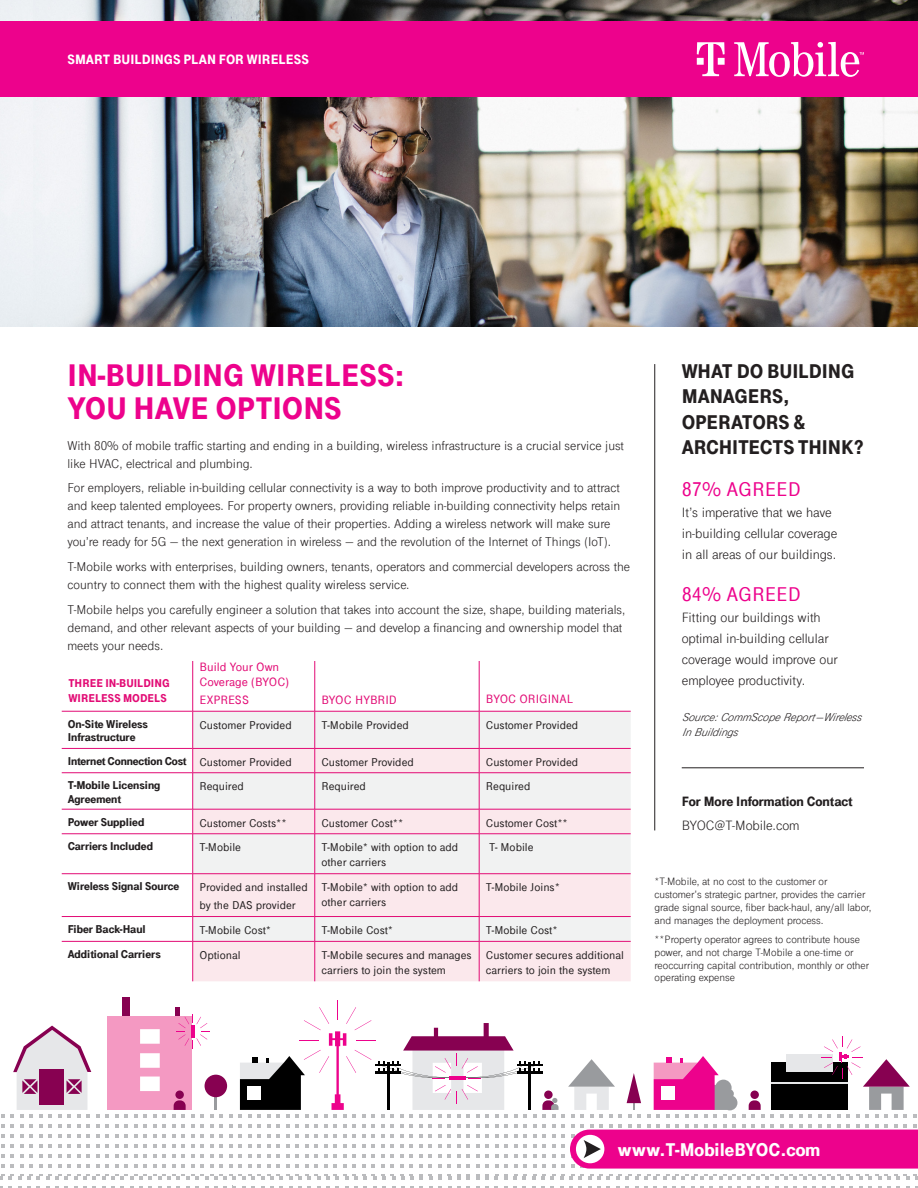
<style>
.page{position:relative;width:918px;height:1188px;background:#fff}
.page>*{position:absolute;margin:0;border:0;box-sizing:border-box;transform-origin:0 0}
.t1{font:900 33px/33px "Tele Grotesk Next";color:#ed028c}
.t2{font:900 21px/25.5px "Tele Grotesk Next";letter-spacing:-.005em;color:#231f20}
.t3{font:500 21px "Tele Grotesk Next";color:#ed028c}
.t4{font:900 19.5px "Tele Grotesk Next";color:#fff}
.t5{font:14.25px/21px "Tele Grotesk Next";color:#231f20}
.t6{font:900 14.25px "Tele Grotesk Next";color:#fff}
.t7{font:900 14.25px "Tele Grotesk Next";color:#231f20}
.t8{font:13.5px/18px "Tele Grotesk Next";color:#231f20}
.t9{font:500 12.75px/15px "Tele Grotesk Next";color:#e20b75}
.t10{font:500 12px/15px "Tele Grotesk Next";color:#231f20}
.t11{font:900 12px/13.5px "Tele Grotesk Next";color:#231f20}
.t12{font:italic 12px/15px "Tele Grotesk Next";color:#231f20}
.t13{font:900 12px/15px "Tele Grotesk Next";color:#e20b75}
.t14{font:11.25px/12.8px "Tele Grotesk Next";color:#231f20}
</style>
<div class="page">
<svg style="left:0;top:1110px;width:918px;height:67px"></svg>
<svg style="left:0;top:1177px;width:918px;height:11px"></svg>
<svg style="left:215px;top:1097px;width:2px;height:13px"></svg>
<div style="left:205px;top:1075px;width:22px;height:22px;background:#870151;border-radius:50%"></div>
<svg style="left:13px;top:1026px;width:78px;height:84px"></svg>
<svg style="left:568px;top:1059px;width:47px;height:51px"></svg>
<svg style="left:627px;top:1073px;width:14px;height:37px"></svg>
<div style="left:771px;top:1063px;width:77px;height:19px;background:#000"></div>
<div style="left:771px;top:1083px;width:77px;height:27px;background:#000"></div>
<div style="left:787px;top:1055px;width:46px;height:17px;background:#e6e7e9"></div>
<hr style="left:771px;top:1082px;width:77px;height:1px;background:#e6e7e9">
<svg style="left:822px;top:1036px;width:88px;height:74px"></svg>
<div style="left:750px;top:1091px;width:9px;height:8px;background:#870151;border-radius:50%"></div>
<svg style="left:749px;top:1100px;width:12px;height:10px"></svg>
<div style="left:122px;top:997px;width:7px;height:24px;background:#870151"></div>
<div style="left:175px;top:1007px;width:5px;height:23px;background:#870151"></div>
<div style="left:107px;top:1016px;width:84px;height:94px;background:#f499c2"></div>
<svg style="left:140px;top:1029px;width:20px;height:62px"></svg>
<svg style="left:176px;top:1014px;width:34px;height:35px"></svg>
<div style="left:175px;top:1091px;width:9px;height:8px;background:#870151;border-radius:50%"></div>
<svg style="left:174px;top:1100px;width:12px;height:10px"></svg>
<svg style="left:240px;top:1000px;width:319px;height:110px"></svg>
<div style="left:247px;top:1086px;width:14px;height:13px;background:#fff"></div>
<svg style="left:654px;top:1056px;width:83px;height:54px"></svg>
<div style="left:661px;top:1086px;width:14px;height:13px;background:#fff"></div>
<div style="left:0;top:0;width:34px;height:327px;background:#eff2f6"></div>
<img style="left:34px;top:0;width:884px;height:327px">
<hr style="left:654px;top:364px;width:1px;height:466px;background:#231f20">
<hr style="left:682px;top:768px;width:182px;height:1px;background:#231f20">
<div style="left:0;top:22px;width:918px;height:75px;background:#ed028c"></div>
<svg style="left:570px;top:1130px;width:348px;height:39px;background:#ec1292"></svg>
<svg style="left:62px;top:661px;width:569px;height:320px"></svg>
<hr style="left:193px;top:941px;width:122px;height:1px;background:#e20b75">
<hr style="left:192px;top:942px;width:1px;height:39px;background:#e20b75">
<hr style="left:315px;top:941px;width:164px;height:1px;background:#e20b75">
<hr style="left:315px;top:942px;width:1px;height:39px;background:#e20b75">
<hr style="left:479px;top:941px;width:152px;height:1px;background:#e20b75">
<hr style="left:479px;top:942px;width:1px;height:39px;background:#e20b75">
<svg style="left:697px;top:42px;width:28px;height:34px"></svg>
<svg style="left:734px;top:42px;width:130px;height:35px"></svg>
<p class="t6" style="left:68px;top:52px;width:243px">SMART BUILDINGS PLAN FOR WIRELESS</p>
<p class="t1" style="left:68px;top:358px;width:339px">IN-BUILDING WIRELESS:<br>YOU HAVE OPTIONS</p>
<p class="t8" style="left:68px;top:436px;width:558px">With 80% of mobile traffic starting and ending in a building, wireless infrastructure is a crucial service just like HVAC, electrical and plumbing.</p>
<p class="t8" style="left:68px;top:479px;width:554px">For employers, reliable in-building cellular connectivity is a way to both improve productivity and to attract and keep talented employees. For property owners, providing reliable in-building connectivity helps retain and attract tenants, and increase the value of their properties. Adding a wireless network will make sure you’re ready for 5G — the next generation in wireless — and the revolution of the Internet of Things (IoT).</p>
<p class="t8" style="left:68px;top:558px;width:564px">T-Mobile works with enterprises, building owners, tenants, operators and commercial developers across the country to connect them with the highest quality wireless service.</p>
<p class="t8" style="left:68px;top:601px;width:559px">T-Mobile helps you carefully engineer a solution that takes into account the size, shape, building materials, demand, and other relevant aspects of your building — and develop a financing and ownership model that meets your needs.</p>
<p class="t13" style="left:68px;top:676px;width:103px">THREE IN-BUILDING<br>WIRELESS MODELS</p>
<p class="t11" style="left:68px;top:717px;width:82px">On-Site Wireless</p>
<p class="t11" style="left:68px;top:731px;width:69px">Infrastructure</p>
<p class="t9" style="left:199px;top:660px;width:91px">Build Your Own<br>Coverage (BYOC)</p>
<p class="t9" style="left:199px;top:693px;width:51px">EXPRESS</p>
<p class="t9" style="left:322px;top:693px;width:77px">BYOC HYBRID</p>
<p class="t9" style="left:486px;top:691px;width:89px">BYOC ORIGINAL</p>
<p class="t10" style="left:199px;top:717px;width:94px">Customer Provided</p>
<p class="t10" style="left:322px;top:717px;width:89px">T-Mobile Provided</p>
<p class="t10" style="left:486px;top:717px;width:94px">Customer Provided</p>
<p class="t11" style="left:68px;top:755px;width:120px">Internet Connection Cost</p>
<p class="t10" style="left:199px;top:755px;width:94px">Customer Provided</p>
<p class="t10" style="left:322px;top:755px;width:94px">Customer Provided</p>
<p class="t10" style="left:486px;top:755px;width:94px">Customer Provided</p>
<p class="t11" style="left:68px;top:779px;width:94px">T-Mobile Licensing<br>Agreement</p>
<p class="t10" style="left:199px;top:779px;width:46px">Required</p>
<p class="t10" style="left:322px;top:779px;width:46px">Required</p>
<p class="t10" style="left:486px;top:779px;width:46px">Required</p>
<p class="t11" style="left:68px;top:815px;width:78px">Power Supplied</p>
<p class="t10" style="left:199px;top:815px;width:89px">Customer Costs**</p>
<p class="t10" style="left:322px;top:815px;width:83px">Customer Cost**</p>
<p class="t10" style="left:486px;top:815px;width:83px">Customer Cost**</p>
<p class="t11" style="left:68px;top:840px;width:87px">Carriers Included</p>
<p class="t10" style="left:199px;top:840px;width:43px">T-Mobile</p>
<p class="t10" style="left:322px;top:840px;width:138px">T-Mobile* with option to add other carriers</p>
<p class="t10" style="left:489px;top:840px;width:46px">T- Mobile</p>
<p class="t11" style="left:68px;top:880px;width:113px">Wireless Signal Source</p>
<p class="t10" style="left:199px;top:878px;width:110px;line-height:18px">Provided and installed by the DAS provider</p>
<p class="t10" style="left:322px;top:880px;width:138px">T-Mobile* with option to add other carriers</p>
<p class="t10" style="left:486px;top:880px;width:76px">T-Mobile Joins*</p>
<p class="t11" style="left:68px;top:923px;width:80px">Fiber Back-Haul</p>
<p class="t10" style="left:199px;top:923px;width:73px">T-Mobile Cost*</p>
<p class="t10" style="left:322px;top:923px;width:73px">T-Mobile Cost*</p>
<p class="t10" style="left:486px;top:923px;width:73px">T-Mobile Cost*</p>
<p class="t11" style="left:68px;top:947px;width:95px">Additional Carriers</p>
<p class="t10" style="left:199px;top:947px;width:43px">Optional</p>
<p class="t10" style="left:322px;top:947px;width:152px">T-Mobile secures and manages carriers to join the system</p>
<p class="t10" style="left:486px;top:947px;width:140px">Customer secures additional carriers to join the system</p>
<p class="t2" style="left:682px;top:358px;width:184px">WHAT DO BUILDING<br>MANAGERS,<br>OPERATORS &amp;<br>ARCHITECTS THINK?</p>
<p class="t3" style="left:682px;top:478px;width:121px">87% AGREED</p>
<p class="t5" style="left:682px;top:502px;width:157px">It’s imperative that we have in-building cellular coverage in all areas of our buildings.</p>
<p class="t3" style="left:682px;top:583px;width:121px">84% AGREED</p>
<p class="t5" style="left:682px;top:607px;width:158px">Fitting our buildings with optimal in-building cellular coverage would improve our employee productivity.</p>
<p class="t12" style="left:682px;top:710px;width:183px">Source:CommScope Report —Wireless<br>In Buildings</p>
<p class="t7" style="left:682px;top:793px;width:172px">For More Information Contact</p>
<p class="t5" style="left:682px;top:815px;width:119px">BYOC@T-Mobile.com</p>
<p class="t14" style="left:655px;top:875px;width:218px">*T-Mobile, at no cost to the customer or customer’s strategic partner, provides the carrier grade signal source, fiber back-haul, any/all labor, and manages the deployment process.</p>
<p class="t14" style="left:655px;top:933px;width:216px">**Property operator agrees to contribute house power, and not charge T-Mobile a one-time or reoccurring capital contribution, monthly or other operating expense</p>
<p class="t4" style="left:617px;top:1138px;width:204px">www.T-MobileBYOC.com</p>
</div>
